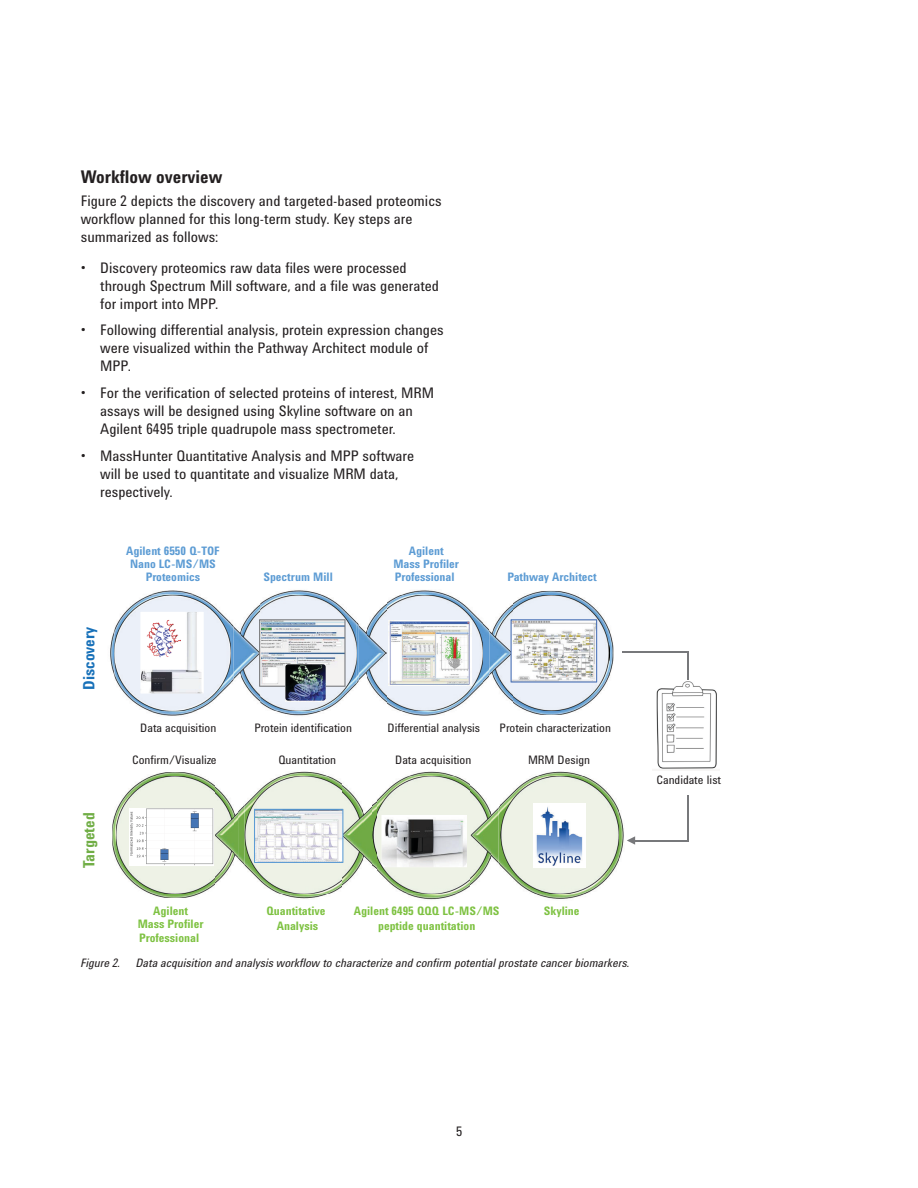
<style>
.page{position:relative;width:918px;height:1188px;background:#fff}
.page>*{position:absolute;margin:0;border:0;box-sizing:border-box;transform-origin:0 0}
.Subhead_2{font:700 18px "Agilent Condensed CFF";color:#231f20}
.t1{font:700 16.05px "Agilent Condensed CFF";color:#1871b9}
.t2{font:700 16.05px "Agilent Condensed CFF";color:#71ae46}
.Body_copy{font:15px/18px "Agilent Condensed CFF";color:#231f20}
.t3{font:13.5px "Agilent Condensed CFF";color:#231f20}
.t4{font:12px "Agilent Condensed CFF";color:#231f20}
.t5{font:italic 12px "Agilent Condensed CFF";color:#231f20}
.t6{font:700 12px/13.4px "Agilent Condensed CFF";color:#7ec242;text-align:center}
.t7{font:700 12px/13.4px "Agilent Condensed CFF";color:#5d9cd4;text-align:center}
</style>
<div class="page">
<img style="left:527px;top:591px;width:86px;height:124px">
<img style="left:512px;top:595px;width:97px;height:116px">
<img style="left:401px;top:590px;width:111px;height:126px">
<img style="left:386px;top:595px;width:97px;height:116px">
<img style="left:275px;top:590px;width:111px;height:126px">
<img style="left:260px;top:595px;width:97px;height:116px">
<img style="left:110px;top:590px;width:150px;height:126px">
<img style="left:114px;top:595px;width:117px;height:116px">
<svg style="left:259px;top:619px;width:87px;height:68px"></svg>
<img style="left:388px;top:620px;width:83px;height:66px">
<svg style="left:511px;top:619px;width:86px;height:64px"></svg>
<img style="left:141px;top:612px;width:62px;height:81px">
<img style="left:285px;top:664px;width:40px;height:38px">
<img style="left:145px;top:620px;width:35px;height:38px">
<img style="left:112px;top:772px;width:87px;height:126px">
<img style="left:116px;top:776px;width:99px;height:118px">
<img style="left:215px;top:771px;width:112px;height:128px">
<img style="left:245px;top:776px;width:98px;height:118px">
<img style="left:343px;top:771px;width:114px;height:129px">
<img style="left:373px;top:776px;width:98px;height:118px">
<img style="left:499px;top:771px;width:125px;height:128px">
<img style="left:471px;top:785px;width:28px;height:100px">
<img style="left:501px;top:776px;width:117px;height:118px">
<img style="left:534px;top:804px;width:51px;height:64px">
<svg style="left:254px;top:809px;width:89px;height:54px"></svg>
<hr style="left:622px;top:651px;width:66px;height:2px;background:#77787b">
<hr style="left:634px;top:840px;width:54px;height:1px;background:#77787b">
<svg style="left:627px;top:836px;width:8px;height:9px"></svg>
<img style="left:656px;top:682px;width:61px;height:87px">
<img style="left:129px;top:808px;width:84px;height:58px">
<svg style="left:687px;top:653px;width:1px;height:27px"></svg>
<hr style="left:687px;top:795px;width:1px;height:46px;background:#77787b">
<img style="left:382px;top:815px;width:85px;height:52px">
<p class="Subhead_2" style="left:81px;top:163px;width:143px">Workflow overview</p>
<p class="Body_copy" style="left:81px;top:191px;width:362px">Figure 2 depicts the discovery and targeted-based proteomics workflow planned for this long-term study. Key steps are summarized as follows:</p>
<p class="Body_copy" style="left:100px;top:258px;width:340px;text-indent:-19px">• Discovery proteomics raw data files were processed through Spectrum Mill software, and a file was generated for import into MPP.</p>
<p class="Body_copy" style="left:100px;top:321px;width:345px;text-indent:-19px">• Following differential analysis, protein expression changes were visualized within the Pathway Architect module of<br>MPP.</p>
<p class="Body_copy" style="left:100px;top:383px;width:335px;text-indent:-19px">• For the verification of selected proteins of interest, MRM assays will be designed using Skyline software on an<br>Agilent 6495 triple quadrupole mass spectrometer.</p>
<p class="Body_copy" style="left:100px;top:446px;width:316px;text-indent:-19px">• MassHunter Quantitative Analysis and MPP software will be used to quantitate and visualize MRM data, respectively.</p>
<p class="t1" style="left:77px;top:690px;width:64px;rotate:-90deg">Discovery</p>
<p class="t7" style="left:126px;top:543px;width:95px">Agilent 6550 Q-TOF<br>Nano LC-MS/MS<br>Proteomics</p>
<p class="t7" style="left:263px;top:570px;width:71px">Spectrum Mill</p>
<p class="t7" style="left:393px;top:543px;width:67px">Agilent<br>Mass Profiler<br>Professional</p>
<p class="t7" style="left:507px;top:570px;width:91px">Pathway Architect</p>
<p class="t4" style="left:140px;top:719px;width:78px">Data acquisition</p>
<p class="t4" style="left:254px;top:719px;width:99px">Protein identification</p>
<p class="t4" style="left:388px;top:719px;width:94px">Differential analysis</p>
<p class="t4" style="left:500px;top:719px;width:113px">Protein characterization</p>
<p class="t2" style="left:77px;top:868px;width:57px;rotate:-90deg">Targeted</p>
<p class="t4" style="left:132px;top:751px;width:86px">Confirm/Visualize</p>
<p class="t4" style="left:278px;top:751px;width:59px">Quantitation</p>
<p class="t4" style="left:395px;top:751px;width:78px">Data acquisition</p>
<p class="t4" style="left:528px;top:751px;width:64px">MRM Design</p>
<p class="t6" style="left:138px;top:904px;width:67px">Agilent<br>Mass Profiler<br>Professional</p>
<p class="t6" style="left:266px;top:903px;width:60px;line-height:14.4px">Quantitative<br>Analysis</p>
<p class="t6" style="left:354px;top:903px;width:147px;line-height:14.4px">Agilent 6495 QQQ LC-MS/MS peptide quantitation</p>
<p class="t6" style="left:544px;top:904px;width:37px">Skyline</p>
<p class="t5" style="left:81px;top:954px;width:41px">Figure 2.</p>
<p class="t5" style="left:136px;top:954px;width:495px">Data acquisition and analysis workflow to characterize and confirm potential prostate cancer biomarkers.</p>
<p class="t4" style="left:657px;top:770px;width:66px">Candidate list</p>
<p class="t3" style="left:456px;top:1122px;width:8px">5</p>
</div>
